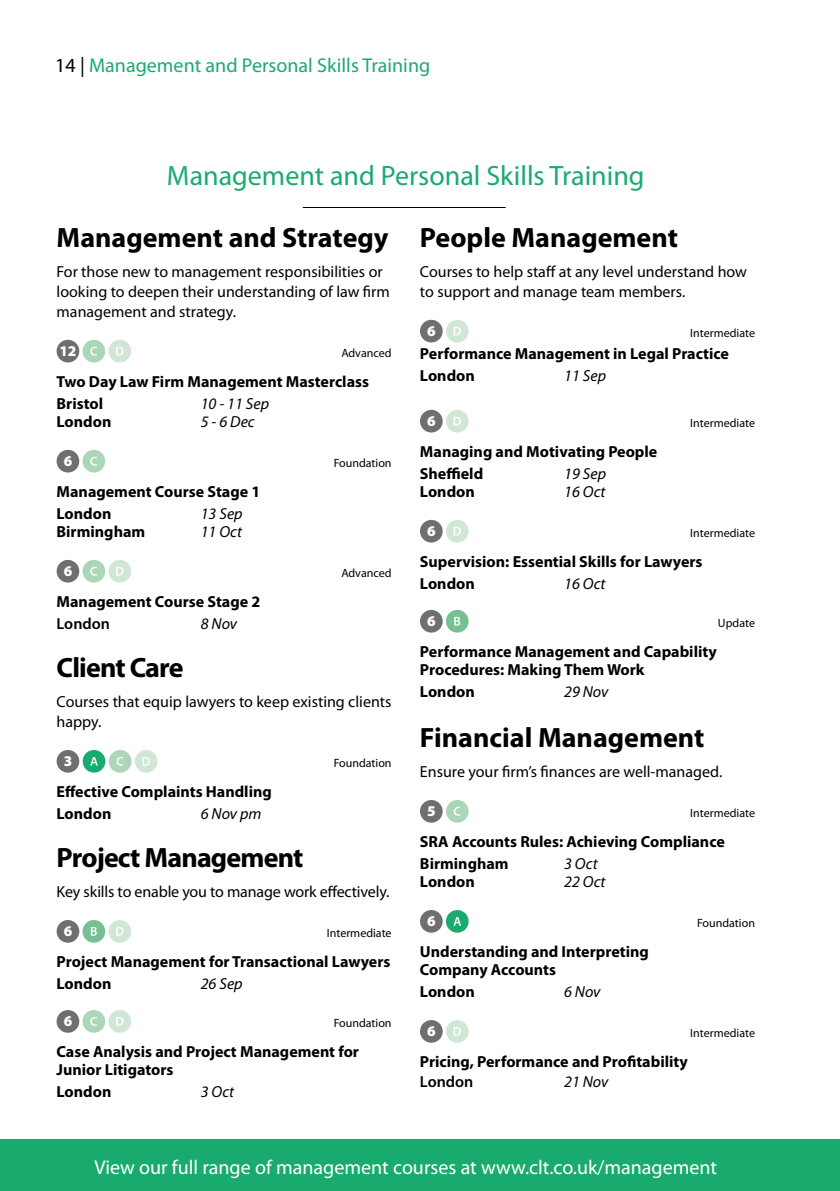
<style>
.page{position:relative;width:840px;height:1191px;background:#fff}
.page>*{position:absolute;margin:0;border:0;box-sizing:border-box;transform-origin:0 0}
.t1{font:700 28px "Myriad Pro";color:#000}
.t2{font:28px "Myriad Pro";color:#19ab6e}
.t3{font:700 28px "Myriad Pro";letter-spacing:-.03em;color:#000}
.t4{font:20px "Myriad Pro";color:#fff}
.t5{font:20px "Myriad Pro";color:#19ab6e}
.t6{font:700 16px/22px "Myriad Pro";color:#000}
.t7{font:16px/20px "Myriad Pro";color:#000}
.t8{font:italic 16px "Myriad Pro";color:#000}
.t9{font:600 16px "Myriad Pro";color:#000}
.t10{font:900 15px "Myriad Pro";color:#fff}
.t11{font:12px "Myriad Pro";color:#000}
.s1{color:#000}
</style>
<div class="page">
<div style="left:0;top:1140px;width:839px;height:51px;background:#19ab6e"></div>
<hr style="left:302px;top:207px;width:203px;height:1px;background:#000">
<div style="left:57px;top:340px;width:22px;height:22px;background:#706f6f;border-radius:50%"></div>
<div style="left:82px;top:340px;width:23px;height:22px;background:#abd6b8;border-radius:50%"></div>
<svg style="left:90px;top:347px;width:7px;height:8px"></svg>
<div style="left:108px;top:340px;width:23px;height:22px;background:#d0e7d6;border-radius:50%"></div>
<svg style="left:116px;top:347px;width:7px;height:8px"></svg>
<div style="left:57px;top:450px;width:22px;height:22px;background:#706f6f;border-radius:50%"></div>
<div style="left:82px;top:450px;width:23px;height:22px;background:#abd6b8;border-radius:50%"></div>
<svg style="left:90px;top:457px;width:7px;height:8px"></svg>
<div style="left:57px;top:560px;width:22px;height:22px;background:#706f6f;border-radius:50%"></div>
<div style="left:82px;top:560px;width:23px;height:22px;background:#abd6b8;border-radius:50%"></div>
<svg style="left:90px;top:567px;width:7px;height:8px"></svg>
<div style="left:108px;top:560px;width:23px;height:22px;background:#d0e7d6;border-radius:50%"></div>
<svg style="left:116px;top:567px;width:7px;height:8px"></svg>
<div style="left:57px;top:750px;width:22px;height:22px;background:#706f6f;border-radius:50%"></div>
<div style="left:83px;top:750px;width:22px;height:22px;background:#19ab6e;border-radius:50%"></div>
<svg style="left:90px;top:757px;width:8px;height:8px"></svg>
<div style="left:109px;top:750px;width:22px;height:22px;background:#abd6b8;border-radius:50%"></div>
<svg style="left:116px;top:757px;width:7px;height:8px"></svg>
<div style="left:135px;top:750px;width:22px;height:22px;background:#d0e7d6;border-radius:50%"></div>
<svg style="left:142px;top:757px;width:8px;height:8px"></svg>
<div style="left:57px;top:920px;width:22px;height:22px;background:#706f6f;border-radius:50%"></div>
<div style="left:82px;top:920px;width:23px;height:22px;background:#76c093;border-radius:50%"></div>
<svg style="left:91px;top:927px;width:6px;height:8px"></svg>
<div style="left:108px;top:920px;width:23px;height:22px;background:#d0e7d6;border-radius:50%"></div>
<svg style="left:116px;top:927px;width:7px;height:8px"></svg>
<div style="left:57px;top:1010px;width:22px;height:22px;background:#706f6f;border-radius:50%"></div>
<div style="left:82px;top:1010px;width:23px;height:22px;background:#abd6b8;border-radius:50%"></div>
<svg style="left:90px;top:1017px;width:7px;height:8px"></svg>
<div style="left:108px;top:1010px;width:23px;height:22px;background:#d0e7d6;border-radius:50%"></div>
<svg style="left:116px;top:1017px;width:7px;height:8px"></svg>
<div style="left:420px;top:320px;width:22px;height:22px;background:#706f6f;border-radius:50%"></div>
<div style="left:445px;top:320px;width:23px;height:22px;background:#d0e7d6;border-radius:50%"></div>
<svg style="left:453px;top:327px;width:7px;height:8px"></svg>
<div style="left:420px;top:410px;width:22px;height:22px;background:#706f6f;border-radius:50%"></div>
<div style="left:445px;top:410px;width:23px;height:22px;background:#d0e7d6;border-radius:50%"></div>
<svg style="left:453px;top:417px;width:7px;height:8px"></svg>
<div style="left:420px;top:520px;width:22px;height:22px;background:#706f6f;border-radius:50%"></div>
<div style="left:445px;top:520px;width:23px;height:22px;background:#d0e7d6;border-radius:50%"></div>
<svg style="left:453px;top:527px;width:7px;height:8px"></svg>
<div style="left:420px;top:610px;width:22px;height:22px;background:#706f6f;border-radius:50%"></div>
<div style="left:445px;top:610px;width:23px;height:22px;background:#76c093;border-radius:50%"></div>
<svg style="left:454px;top:617px;width:6px;height:8px"></svg>
<div style="left:420px;top:800px;width:22px;height:22px;background:#706f6f;border-radius:50%"></div>
<div style="left:445px;top:800px;width:23px;height:22px;background:#abd6b8;border-radius:50%"></div>
<svg style="left:453px;top:807px;width:7px;height:8px"></svg>
<div style="left:420px;top:910px;width:22px;height:22px;background:#706f6f;border-radius:50%"></div>
<div style="left:445px;top:910px;width:23px;height:22px;background:#19ab6e;border-radius:50%"></div>
<svg style="left:453px;top:917px;width:8px;height:8px"></svg>
<div style="left:420px;top:1020px;width:22px;height:22px;background:#706f6f;border-radius:50%"></div>
<div style="left:445px;top:1020px;width:23px;height:22px;background:#d0e7d6;border-radius:50%"></div>
<svg style="left:453px;top:1027px;width:7px;height:8px"></svg>
<p class="t5" style="left:55px;top:53px;width:376px"><span class="s1">14 |</span> Management and Personal Skills Training</p>
<h1 class="t2" style="left:167px;top:159px;width:479px">Management and Personal Skills Training</h1>
<h1 class="t1" style="left:57px;top:219px;width:333px">Management and Strategy</h1>
<p class="t7" style="left:57px;top:261px;width:335px">For those new to management responsibilities or looking to deepen their understanding of law firm management and strategy.</p>
<p class="t10" style="left:59px;top:342px;width:19px">12</p>
<p class="t11" style="left:341px;top:345px;width:52px">Advanced</p>
<p class="t6" style="left:57px;top:370px;width:314px">Two Day Law Firm Management Masterclass<br>Bristol</p>
<h1 class="t1" style="left:420px;top:219px;width:259px">People Management</h1>
<p class="t7" style="left:420px;top:261px;width:328px">Courses to help staff at any level understand how to support and manage team members.</p>
<p class="t10" style="left:427px;top:322px;width:10px">6</p>
<p class="t11" style="left:689px;top:325px;width:66px">Intermediate</p>
<p class="t6" style="left:420px;top:342px;width:310px">Performance Management in Legal Practice<br>London</p>
<p class="t8" style="left:564px;top:365px;width:43px">11 Sep</p>
<p class="t8" style="left:201px;top:393px;width:70px">10 - 11 Sep</p>
<p class="t6" style="left:57px;top:410px;width:56px">London</p>
<p class="t8" style="left:201px;top:411px;width:55px">5 - 6 Dec</p>
<p class="t10" style="left:64px;top:452px;width:10px">6</p>
<p class="t11" style="left:333px;top:455px;width:59px">Foundation</p>
<p class="t6" style="left:57px;top:480px;width:205px">Management Course Stage 1<br>London</p>
<p class="t8" style="left:201px;top:503px;width:43px">13 Sep</p>
<p class="t6" style="left:57px;top:520px;width:90px">Birmingham</p>
<p class="t8" style="left:201px;top:521px;width:43px">11 Oct</p>
<p class="t10" style="left:64px;top:562px;width:10px">6</p>
<p class="t11" style="left:341px;top:565px;width:52px">Advanced</p>
<p class="t6" style="left:57px;top:590px;width:205px">Management Course Stage 2</p>
<p class="t9" style="left:57px;top:613px;width:55px">London</p>
<p class="t8" style="left:201px;top:613px;width:38px">8 Nov</p>
<h1 class="t3" style="left:57px;top:649px;width:128px">Client Care</h1>
<p class="t7" style="left:57px;top:691px;width:336px">Courses that equip lawyers to keep existing clients happy.</p>
<p class="t10" style="left:64px;top:752px;width:10px">3</p>
<p class="t11" style="left:333px;top:755px;width:59px">Foundation</p>
<p class="t6" style="left:57px;top:780px;width:217px">Effective Complaints Handling<br>London</p>
<p class="t8" style="left:201px;top:803px;width:62px">6 Nov pm</p>
<h1 class="t3" style="left:57px;top:839px;width:248px">Project Management</h1>
<p class="t7" style="left:57px;top:881px;width:334px">Key skills to enable you to manage work effectively.</p>
<p class="t10" style="left:64px;top:922px;width:10px">6</p>
<p class="t11" style="left:326px;top:925px;width:66px">Intermediate</p>
<p class="t6" style="left:57px;top:950px;width:335px">Project Management for Transactional Lawyers<br>London</p>
<p class="t8" style="left:201px;top:973px;width:43px">26 Sep</p>
<p class="t10" style="left:64px;top:1012px;width:10px">6</p>
<p class="t11" style="left:333px;top:1015px;width:59px">Foundation</p>
<p class="t6" style="left:57px;top:1042px;width:304px;line-height:18px">Case Analysis and Project Management for<br>Junior Litigators</p>
<p class="t6" style="left:57px;top:1080px;width:56px">London</p>
<p class="t8" style="left:201px;top:1081px;width:35px">3 Oct</p>
<p class="t10" style="left:427px;top:412px;width:10px">6</p>
<p class="t11" style="left:689px;top:415px;width:66px">Intermediate</p>
<p class="t6" style="left:420px;top:440px;width:239px">Managing and Motivating People<br>Sheffield</p>
<p class="t8" style="left:564px;top:463px;width:43px">19 Sep</p>
<p class="t6" style="left:420px;top:480px;width:56px">London</p>
<p class="t8" style="left:564px;top:481px;width:43px">16 Oct</p>
<p class="t10" style="left:427px;top:522px;width:10px">6</p>
<p class="t11" style="left:689px;top:525px;width:66px">Intermediate</p>
<p class="t6" style="left:420px;top:550px;width:284px">Supervision: Essential Skills for Lawyers<br>London</p>
<p class="t8" style="left:564px;top:573px;width:43px">16 Oct</p>
<p class="t10" style="left:427px;top:612px;width:10px">6</p>
<p class="t11" style="left:717px;top:615px;width:39px">Update</p>
<p class="t6" style="left:420px;top:642px;width:298px;line-height:18px">Performance Management and Capability<br>Procedures: Making Them Work</p>
<p class="t6" style="left:420px;top:680px;width:56px">London</p>
<p class="t8" style="left:564px;top:681px;width:46px">29 Nov</p>
<h1 class="t1" style="left:420px;top:719px;width:286px">Financial Management</h1>
<p class="t7" style="left:420px;top:761px;width:304px">Ensure your firm’s finances are well-managed.</p>
<p class="t10" style="left:427px;top:802px;width:10px">5</p>
<p class="t11" style="left:689px;top:805px;width:66px">Intermediate</p>
<p class="t6" style="left:420px;top:830px;width:306px">SRA Accounts Rules: Achieving Compliance<br>Birmingham</p>
<p class="t8" style="left:564px;top:853px;width:35px">3 Oct</p>
<p class="t6" style="left:420px;top:870px;width:56px">London</p>
<p class="t8" style="left:564px;top:871px;width:43px">22 Oct</p>
<p class="t10" style="left:427px;top:912px;width:10px">6</p>
<p class="t11" style="left:696px;top:915px;width:59px">Foundation</p>
<p class="t6" style="left:420px;top:942px;width:230px;line-height:18px">Understanding and Interpreting<br>Company Accounts</p>
<p class="t6" style="left:420px;top:980px;width:56px">London</p>
<p class="t8" style="left:564px;top:981px;width:38px">6 Nov</p>
<p class="t10" style="left:427px;top:1022px;width:10px">6</p>
<p class="t11" style="left:689px;top:1025px;width:66px">Intermediate</p>
<p class="t6" style="left:420px;top:1050px;width:269px">Pricing, Performance and Profitability</p>
<p class="t9" style="left:420px;top:1071px;width:55px">London</p>
<p class="t8" style="left:564px;top:1071px;width:46px">21 Nov</p>
<p class="t4" style="left:94px;top:1155px;width:623px">View our full range of management courses at www.clt.co.uk/management</p>
<p class="t4" style="left:197px;top:1155px;width:419px">Booking your place is easy! www.clt.co.uk/criminal</p>
</div>
